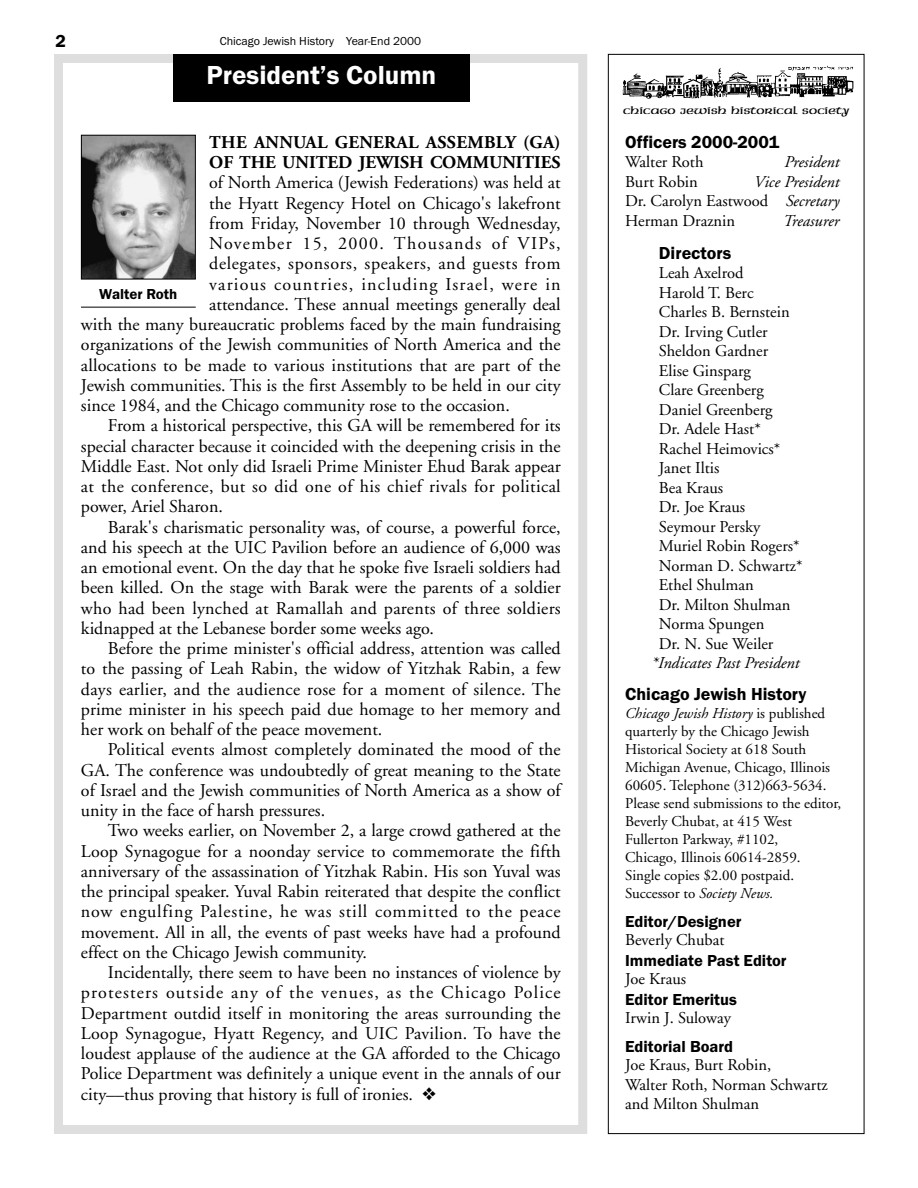
<style>
.page{position:relative;width:918px;height:1188px;background:#fff}
.page>*{position:absolute;margin:0;border:0;box-sizing:border-box;transform-origin:0 0}
.t1{font:600 27px "Franklin Got ITC";color:#fff}
.t2{font:18px "Adobe Garamond";color:#000}
.t3{font:700 18px/20.2px "Adobe Garamond";color:#000}
.t4{font:18px "Adobe Garamond";letter-spacing:.02em;color:#000}
.t5{font:18px "Adobe Garamond";letter-spacing:.045em;color:#000}
.t6{font:18px "Adobe Garamond";letter-spacing:.065em;color:#000}
.t7{font:600 18px "Franklin Got ITC";color:#000}
.t8{font:18px "Adobe Garamond";letter-spacing:.035em;color:#000}
.t9{font:18px "Adobe Garamond";letter-spacing:.07em;color:#000}
.t10{font:18px "Adobe Garamond";letter-spacing:.075em;color:#000}
.t11{font:16.5px/19.5px "Adobe Garamond";color:#000}
.t12{font:600 16.5px "Franklin Got ITC";color:#000}
.t13{font:italic 16.5px "Adobe Garamond";color:#000}
.t14{font:15px/18px "Adobe Garamond";color:#000}
.t15{font:600 15px "Franklin Got ITC";color:#000}
.t16{font:12px "Franklin Got ITC";color:#000}
.t17{font:12px "Neue Hammer Unziale Two";letter-spacing:-.02em;color:#000}
.s1{font-style:italic}
</style>
<div class="page">
<img style="left:622px;top:65px;width:232px;height:34px">
<div style="left:54px;top:54px;width:533px;height:1080px;border:9px solid #dedede"></div>
<div style="left:173px;top:54px;width:297px;height:47px;background:#000"></div>
<img style="left:83px;top:137px;width:111px;height:140px">
<div style="left:81px;top:135px;width:115px;height:144px;border:1px solid #000"></div>
<hr style="left:81px;top:307px;width:115px;height:1px;background:#000">
<p class="t7" style="left:56px;top:36px;width:12px">2</p>
<p class="t16" style="left:220px;top:37px;width:203px">Chicago Jewish History Year-End 2000</p>
<h1 class="t1" style="left:206px;top:67px;width:231px">President’s Column</h1>
<p class="t3" style="left:209px;top:134px;width:353px">THE ANNUAL GENERAL ASSEMBLY (GA)<br>OF THE UNITED JEWISH COMMUNITIES</p>
<p class="t2" style="left:209px;top:176px;width:353px">of North America (Jewish Federations) was held at</p>
<p class="t2" style="left:209px;top:196px;width:353px">the Hyatt Regency Hotel on Chicago's lakefront</p>
<p class="t2" style="left:209px;top:216px;width:353px">from Friday, November 10 through Wednesday,</p>
<p class="t10" style="left:209px;top:236px;width:353px">November 15, 2000. Thousands of VIPs,</p>
<p class="t8" style="left:209px;top:257px;width:353px">delegates, sponsors, speakers, and guests from</p>
<p class="t9" style="left:209px;top:277px;width:353px">various countries, including Israel, were in</p>
<p class="t2" style="left:209px;top:297px;width:353px">attendance. These annual meetings generally deal</p>
<p class="t2" style="left:81px;top:317px;width:481px">with the many bureaucratic problems faced by the main fundraising</p>
<p class="t2" style="left:81px;top:338px;width:481px">organizations of the Jewish communities of North America and the</p>
<p class="t2" style="left:81px;top:358px;width:481px">allocations to be made to various institutions that are part of the</p>
<p class="t2" style="left:81px;top:378px;width:481px">Jewish communities. This is the first Assembly to be held in our city</p>
<p class="t2" style="left:81px;top:398px;width:430px">since 1984, and the Chicago community rose to the occasion.</p>
<p class="t2" style="left:108px;top:419px;width:454px">From a historical perspective, this GA will be remembered for its</p>
<p class="t2" style="left:81px;top:439px;width:481px">special character because it coincided with the deepening crisis in the</p>
<p class="t2" style="left:81px;top:459px;width:481px">Middle East. Not only did Israeli Prime Minister Ehud Barak appear</p>
<p class="t4" style="left:81px;top:479px;width:481px">at the conference, but so did one of his chief rivals for political</p>
<p class="t2" style="left:81px;top:500px;width:144px">power, Ariel Sharon.</p>
<p class="t2" style="left:108px;top:520px;width:454px">Barak's charismatic personality was, of course, a powerful force,</p>
<p class="t2" style="left:81px;top:540px;width:481px">and his speech at the UIC Pavilion before an audience of 6,000 was</p>
<p class="t2" style="left:81px;top:560px;width:481px">an emotional event. On the day that he spoke five Israeli soldiers had</p>
<p class="t2" style="left:81px;top:581px;width:481px">been killed. On the stage with Barak were the parents of a soldier</p>
<p class="t2" style="left:81px;top:601px;width:481px">who had been lynched at Ramallah and parents of three soldiers</p>
<p class="t2" style="left:81px;top:621px;width:355px">kidnapped at the Lebanese border some weeks ago.</p>
<p class="t2" style="left:108px;top:641px;width:454px">Before the prime minister's official address, attention was called</p>
<p class="t2" style="left:81px;top:662px;width:481px">to the passing of Leah Rabin, the widow of Yitzhak Rabin, a few</p>
<p class="t2" style="left:81px;top:682px;width:481px">days earlier, and the audience rose for a moment of silence. The</p>
<p class="t2" style="left:81px;top:702px;width:481px">prime minister in his speech paid due homage to her memory and</p>
<p class="t2" style="left:81px;top:722px;width:303px">her work on behalf of the peace movement.</p>
<p class="t2" style="left:108px;top:743px;width:454px">Political events almost completely dominated the mood of the</p>
<p class="t2" style="left:81px;top:763px;width:481px">GA. The conference was undoubtedly of great meaning to the State</p>
<p class="t2" style="left:81px;top:783px;width:481px">of Israel and the Jewish communities of North America as a show of</p>
<p class="t2" style="left:81px;top:803px;width:246px">unity in the face of harsh pressures.</p>
<p class="t2" style="left:108px;top:824px;width:454px">Two weeks earlier, on November 2, a large crowd gathered at the</p>
<p class="t2" style="left:81px;top:844px;width:481px">Loop Synagogue for a noonday service to commemorate the fifth</p>
<p class="t2" style="left:81px;top:864px;width:481px">anniversary of the assassination of Yitzhak Rabin. His son Yuval was</p>
<p class="t2" style="left:81px;top:884px;width:481px">the principal speaker. Yuval Rabin reiterated that despite the conflict</p>
<p class="t5" style="left:81px;top:905px;width:481px">now engulfing Palestine, he was still committed to the peace</p>
<p class="t2" style="left:81px;top:925px;width:481px">movement. All in all, the events of past weeks have had a profound</p>
<p class="t2" style="left:81px;top:945px;width:288px">effect on the Chicago Jewish community.</p>
<p class="t2" style="left:108px;top:965px;width:454px">Incidentally, there seem to have been no instances of violence by</p>
<p class="t6" style="left:81px;top:986px;width:481px">protesters outside any of the venues, as the Chicago Police</p>
<p class="t2" style="left:81px;top:1006px;width:481px">Department outdid itself in monitoring the areas surrounding the</p>
<p class="t2" style="left:81px;top:1026px;width:481px">Loop Synagogue, Hyatt Regency, and UIC Pavilion. To have the</p>
<p class="t2" style="left:81px;top:1046px;width:481px">loudest applause of the audience at the GA afforded to the Chicago</p>
<p class="t2" style="left:81px;top:1067px;width:481px">Police Department was definitely a unique event in the annals of our</p>
<p class="t2" style="left:81px;top:1087px;width:357px">city––thus proving that history is full of ironies. ❖</p>
<p class="t15" style="left:99px;top:289px;width:80px">Walter Roth</p>
<p class="t17" style="left:623px;top:103px;width:228px">chicago jewish historical society</p>
<p class="t7" style="left:625px;top:136px;width:156px">Officers 2000-2001</p>
<p class="t11" style="left:625px;top:154px;width:80px">Walter Roth</p>
<p class="t13" style="left:784px;top:155px;width:57px">President</p>
<p class="t11" style="left:625px;top:173px;width:74px">Burt Robin</p>
<p class="t11" style="left:625px;top:173px;width:216px;text-align:justify;text-indent:129px"><span class="s1">Vice President </span>Dr. Carolyn Eastwood <span class="s1">Secretary </span>Herman Draznin</p>
<p class="t13" style="left:783px;top:214px;width:58px">Treasurer</p>
<p class="t7" style="left:659px;top:247px;width:74px">Directors</p>
<p class="t11" style="left:659px;top:265px;width:145px">Leah Axelrod<br>Harold T. Berc<br>Charles B. Bernstein<br>Dr. Irving Cutler<br>Sheldon Gardner<br>Elise Ginsparg<br>Clare Greenberg<br>Daniel Greenberg<br>Dr. Adele Hast*<br>Rachel Heimovics*<br>Janet Iltis<br>Bea Kraus<br>Dr. Joe Kraus<br>Seymour Persky<br>Muriel Robin Rogers*<br>Norman D. Schwartz*<br>Ethel Shulman<br>Dr. Milton Shulman<br>Norma Spungen<br>Dr. N. Sue Weiler</p>
<p class="t13" style="left:652px;top:656px;width:150px">*Indicates Past President</p>
<p class="t7" style="left:625px;top:688px;width:183px">Chicago Jewish History</p>
<p class="t14" style="left:625px;top:705px;width:218px"><span class="s1">Chicago Jewish History</span> is published quarterly by the Chicago Jewish<br>Historical Society at 618 South<br>Michigan Avenue, Chicago, Illinois<br>60605. Telephone (312)663-5634.<br>Please send submissions to the editor,<br>Beverly Chubat, at 415 West<br>Fullerton Parkway, #1102,<br>Chicago, Illinois 60614-2859.<br>Single copies $2.00 postpaid.<br>Successor to <span class="s1">Society News.</span></p>
<p class="t12" style="left:625px;top:916px;width:118px">Editor/Designer</p>
<p class="t11" style="left:625px;top:931px;width:101px">Beverly Chubat</p>
<p class="t12" style="left:625px;top:955px;width:163px">Immediate Past Editor</p>
<p class="t11" style="left:625px;top:970px;width:62px">Joe Kraus</p>
<p class="t12" style="left:625px;top:994px;width:113px">Editor Emeritus</p>
<p class="t11" style="left:625px;top:1009px;width:107px">Irwin J. Suloway</p>
<p class="t12" style="left:625px;top:1041px;width:110px">Editorial Board</p>
<p class="t11" style="left:625px;top:1057px;width:204px">Joe Kraus, Burt Robin,<br>Walter Roth, Norman Schwartz and Milton Shulman</p>
</div>
